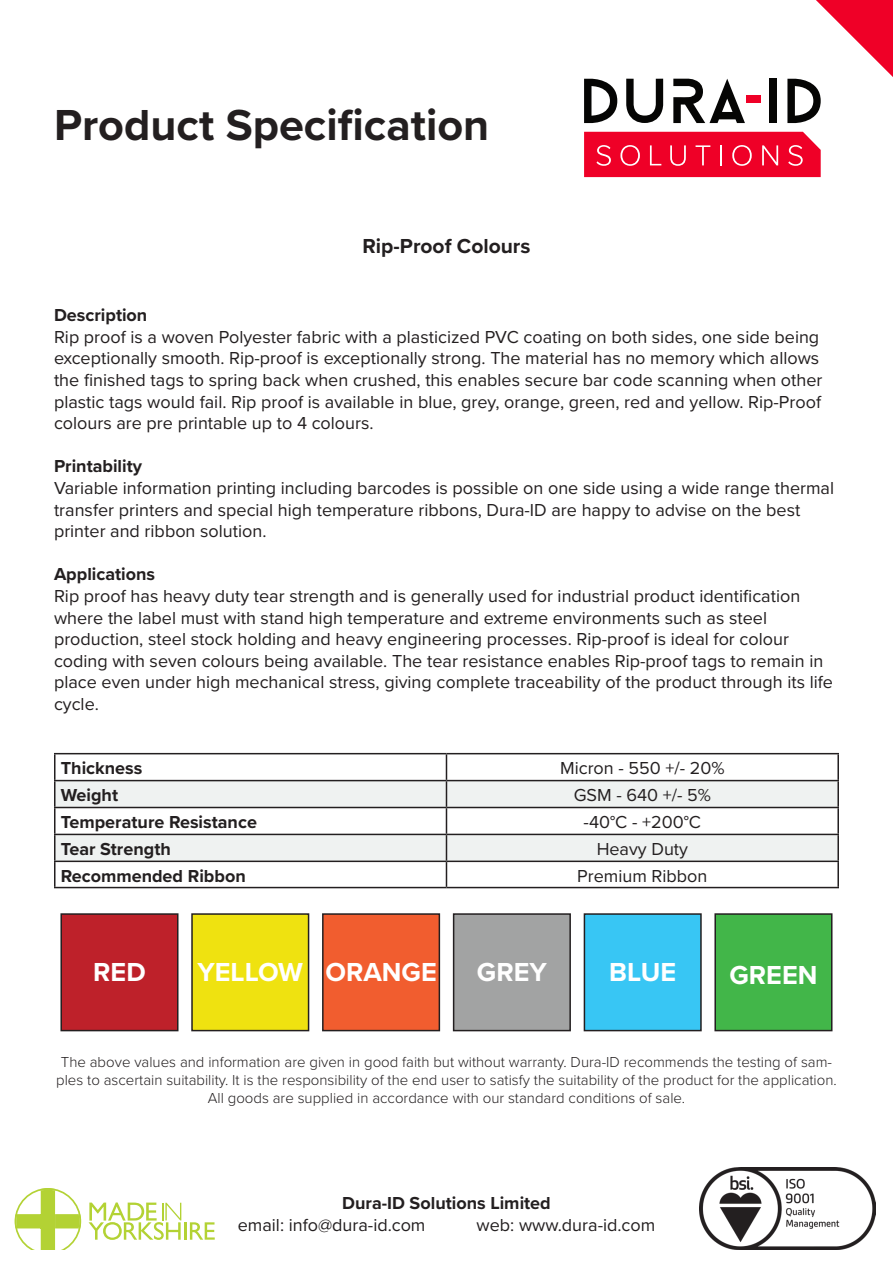
<style>
.page{position:relative;width:893px;height:1263px;background:#fff}
.page>*{position:absolute;margin:0;border:0;box-sizing:border-box;transform-origin:0 0}
.t1{font:700 45px "Proxima Nova";color:#231f20}
.t2{font:700 27px "Proxima Nova";color:#fff}
.t3{font:700 21px "Proxima Nova";color:#231f20}
.t4{font:18px/21.6px "Proxima Nova";color:#231f20}
.t5{font:700 18px "Proxima Nova";color:#231f20}
.t6{font:300 15px/18px "Proxima Nova";color:#231f20;text-align:center}
</style>
<div class="page">
<svg style="left:584px;top:79px;width:33px;height:44px"></svg>
<svg style="left:626px;top:79px;width:37px;height:44px"></svg>
<svg style="left:673px;top:79px;width:72px;height:44px"></svg>
<div style="left:770px;top:79px;width:7px;height:44px;background:#050504"></div>
<div style="left:746px;top:96px;width:15px;height:7px;background:#ef0027"></div>
<svg style="left:584px;top:132px;width:237px;height:45px;background:#f01438"></svg>
<svg style="left:787px;top:0;width:106px;height:123px"></svg>
<img style="left:699px;top:1168px;width:177px;height:82px">
<svg style="left:14px;top:1188px;width:68px;height:62px"></svg>
<div style="left:41px;top:1214px;width:14px;height:14px;background:#b3d234"></div>
<svg style="left:89px;top:1202px;width:126px;height:38px"></svg>
<hr style="left:54px;top:753px;width:392px;height:1px;background:#231f20">
<hr style="left:54px;top:754px;width:2px;height:26px;background:#231f20">
<hr style="left:446px;top:753px;width:393px;height:1px;background:#231f20">
<hr style="left:837px;top:754px;width:2px;height:26px;background:#231f20">
<hr style="left:54px;top:780px;width:392px;height:1px;background:#231f20">
<hr style="left:54px;top:781px;width:2px;height:26px;background:#231f20">
<hr style="left:446px;top:780px;width:393px;height:1px;background:#231f20">
<hr style="left:837px;top:781px;width:2px;height:26px;background:#231f20">
<hr style="left:54px;top:807px;width:392px;height:1px;background:#231f20">
<hr style="left:54px;top:808px;width:2px;height:26px;background:#231f20">
<hr style="left:446px;top:807px;width:393px;height:1px;background:#231f20">
<hr style="left:837px;top:808px;width:2px;height:26px;background:#231f20">
<hr style="left:54px;top:834px;width:392px;height:1px;background:#231f20">
<hr style="left:54px;top:835px;width:2px;height:25px;background:#231f20">
<hr style="left:446px;top:834px;width:393px;height:1px;background:#231f20">
<hr style="left:837px;top:835px;width:2px;height:25px;background:#231f20">
<hr style="left:54px;top:860px;width:392px;height:2px;background:#231f20">
<hr style="left:54px;top:862px;width:2px;height:25px;background:#231f20">
<hr style="left:446px;top:860px;width:393px;height:2px;background:#231f20">
<svg style="left:55px;top:754px;width:783px;height:133px"></svg>
<hr style="left:837px;top:862px;width:2px;height:25px;background:#231f20">
<hr style="left:54px;top:887px;width:392px;height:1px;background:#231f20">
<hr style="left:446px;top:887px;width:393px;height:1px;background:#231f20">
<div style="left:61px;top:914px;width:117px;height:116px;background:#be212a"></div>
<div style="left:60px;top:913px;width:118px;height:118px;border:2px solid #231f20"></div>
<div style="left:192px;top:914px;width:117px;height:116px;background:#efe210"></div>
<div style="left:191px;top:913px;width:118px;height:118px;border:2px solid #231f20"></div>
<div style="left:323px;top:914px;width:116px;height:116px;background:#f15d2f"></div>
<div style="left:322px;top:913px;width:118px;height:118px;border:2px solid #231f20"></div>
<div style="left:454px;top:914px;width:116px;height:116px;background:#a2a3a3"></div>
<div style="left:453px;top:913px;width:118px;height:118px;border:2px solid #231f20"></div>
<div style="left:584px;top:914px;width:117px;height:116px;background:#38c6f4"></div>
<div style="left:584px;top:913px;width:118px;height:118px;border:2px solid #231f20"></div>
<div style="left:715px;top:914px;width:117px;height:116px;background:#42b649"></div>
<div style="left:714px;top:913px;width:118px;height:118px;border:2px solid #231f20"></div>
<p class="t1" style="left:54px;top:91px;width:437px">Product Specification</p>
<p class="t3" style="left:362px;top:230px;width:169px">Rip-Proof Colours</p>
<p class="t5" style="left:54px;top:302px;width:95px">Description</p>
<p class="t4" style="left:54px;top:325px;width:770px">Rip proof is a woven Polyester fabric with a plasticized PVC coating on both sides, one side being exceptionally smooth. Rip-proof is exceptionally strong. The material has no memory which allows the finished tags to spring back when crushed, this enables secure bar code scanning when other plastic tags would fail. Rip proof is available in blue, grey, orange, green, red and yellow. Rip-Proof colours are pre printable up to 4 colours.</p>
<p class="t5" style="left:54px;top:453px;width:90px">Printability</p>
<p class="t4" style="left:54px;top:476px;width:782px">Variable information printing including barcodes is possible on one side using a wide range thermal transfer printers and special high temperature ribbons, Dura-ID are happy to advise on the best printer and ribbon solution.</p>
<p class="t5" style="left:54px;top:561px;width:103px">Applications</p>
<p class="t4" style="left:54px;top:584px;width:748px">Rip proof has heavy duty tear strength and is generally used for industrial product identification where the label must with stand high temperature and extreme environments such as steel</p>
<p class="t4" style="left:54px;top:627px;width:781px">production, steel stock holding and heavy engineering processes. Rip-proof is ideal for colour coding with seven colours being available. The tear resistance enables Rip-proof tags to remain in place even under high mechanical stress, giving complete traceability of the product through its life cycle.</p>
<p class="t5" style="left:61px;top:755px;width:83px">Thickness</p>
<p class="t4" style="left:560px;top:757px;width:166px">Micron - 550 +/- 20%</p>
<p class="t5" style="left:61px;top:781px;width:59px">Weight</p>
<p class="t4" style="left:574px;top:783px;width:139px">GSM - 640 +/- 5%</p>
<p class="t5" style="left:61px;top:808px;width:198px">Temperature Resistance</p>
<p class="t4" style="left:584px;top:810px;width:119px">-40°C - +200°C</p>
<p class="t5" style="left:61px;top:835px;width:112px">Tear Strength</p>
<p class="t4" style="left:597px;top:837px;width:93px">Heavy Duty</p>
<p class="t5" style="left:61px;top:862px;width:186px">Recommended Ribbon</p>
<p class="t4" style="left:577px;top:864px;width:132px">Premium Ribbon</p>
<p class="t2" style="left:93px;top:951px;width:54px">RED</p>
<p class="t2" style="left:197px;top:951px;width:107px">YELLOW</p>
<p class="t2" style="left:325px;top:951px;width:113px">ORANGE</p>
<p class="t2" style="left:477px;top:951px;width:71px">GREY</p>
<p class="t2" style="left:609px;top:951px;width:68px">BLUE</p>
<p class="t2" style="left:729px;top:955px;width:89px">GREEN</p>
<p class="t6" style="left:56px;top:1053px;width:782px">The above values and information are given in good faith but without warranty. Dura-ID recommends the testing of sam&shy;ples to ascertain suitability. It is the responsibility of the end user to satisfy the suitability of the product for the application.<br>All goods are supplied in accordance with our standard conditions of sale.</p>
<p class="t5" style="left:342px;top:1189px;width:210px">Dura-ID Solutions Limited</p>
<p class="t4" style="left:238px;top:1213px;width:189px">email: info@dura-id.com</p>
<p class="t4" style="left:477px;top:1213px;width:180px">web: www.dura-id.com</p>
</div>
